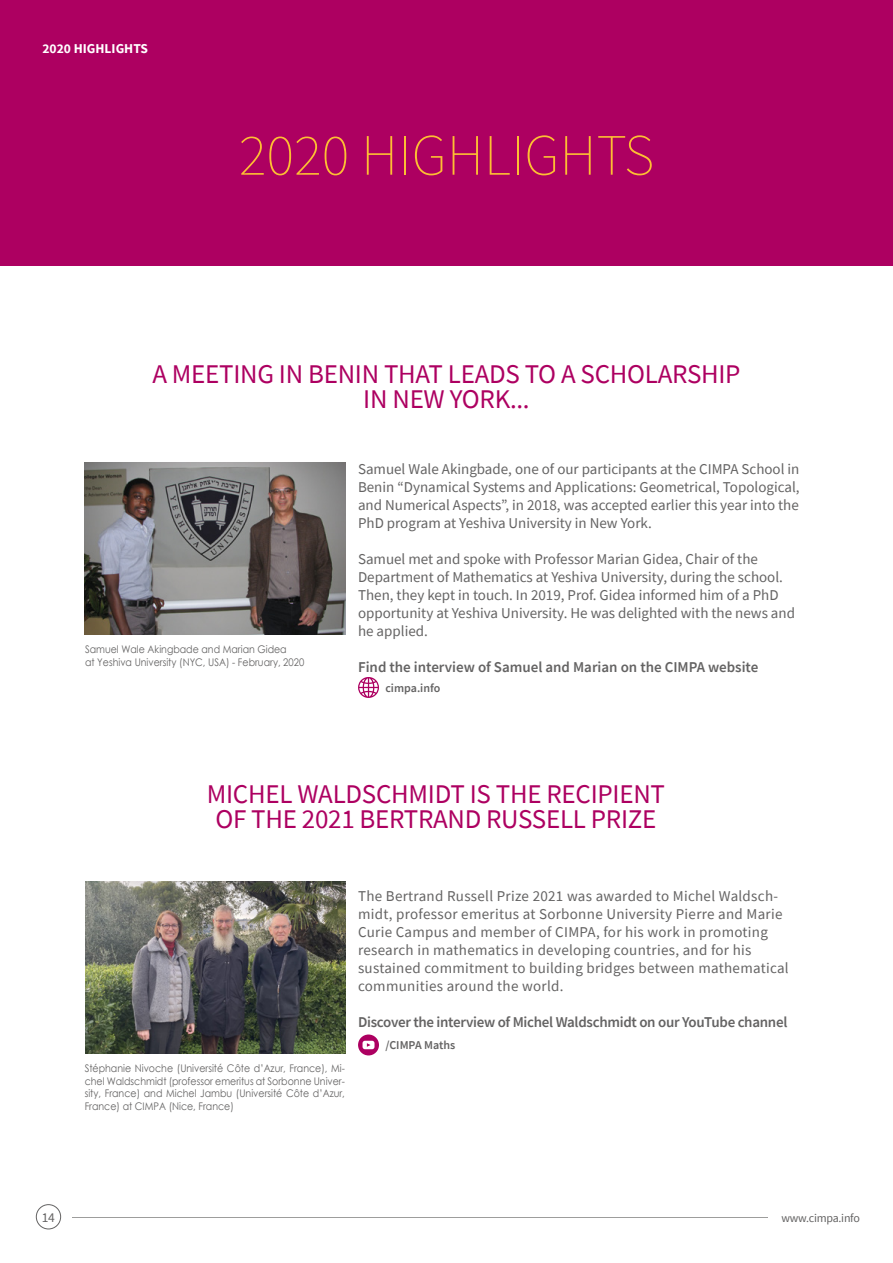
<style>
.page{position:relative;width:893px;height:1263px;background:#fff}
.page>*{position:absolute;margin:0;border:0;box-sizing:border-box;transform-origin:0 0}
.t1{font:200 58.5px "Source Sans Pro";color:#fcbf33}
.t2{font:27px/25.5px "Source Sans Pro";letter-spacing:-.01em;color:#ad0061;text-align:center}
.t3{font:15px/18px "Source Sans Pro";letter-spacing:.005em;color:#646363}
.t4{font:600 15px "Source Sans Pro";letter-spacing:-.02em;color:#646363}
.t5{font:600 15px "Source Sans Pro";color:#646363}
.t6{font:700 13.5px "Source Sans Pro";color:#fff}
.t7{font:13.5px "Source Sans Pro";color:#646363}
.t8{font:600 12px "Source Sans Pro";color:#646363}
.t9{font:12px "Source Sans Pro";letter-spacing:-.02em;color:#646363}
.t10{font:10.5px/12.6px "Century Gothic";color:#646363;scale:.9 1}
</style>
<div class="page">
<div style="left:0;top:0;width:893px;height:266px;background:#ad0061"></div>
<img style="left:85px;top:881px;width:261px;height:172px">
<img style="left:85px;top:463px;width:260px;height:172px">
<svg style="left:358px;top:677px;width:21px;height:21px"></svg>
<svg style="left:358px;top:1034px;width:21px;height:21px"></svg>
<div style="left:36px;top:1204px;width:25px;height:25px;border:1px solid #646363;border-radius:50%"></div>
<hr style="left:72px;top:1217px;width:695px;height:1px;background:#9d9d9c">
<p class="t6" style="left:43px;top:39px;width:107px">2020 HIGHLIGHTS</p>
<h1 class="t1" style="left:239px;top:120px;width:417px">2020 HIGHLIGHTS</h1>
<h2 class="t2" style="left:152px;top:361px;width:590px">A MEETING IN BENIN THAT LEADS TO A SCHOLARSHIP<br>IN NEW YORK...</h2>
<p class="t10" style="left:85px;top:643px;width:245px">Samuel Wale Akingbade and Marian Gidea<br>at Yeshiva University (NYC, USA) - February, 2020</p>
<p class="t3" style="left:358px;top:460px;width:443px;text-align:justify">Samuel Wale Akingbade, one of our participants at the CIMPA School in Benin “Dynamical Systems and Applications: Geometrical, Topological, and Numerical Aspects”, in 2018, was accepted earlier this year into the PhD program at Yeshiva University in New York.</p>
<p class="t3" style="left:358px;top:550px;width:438px">Samuel met and spoke with Professor Marian Gidea, Chair of the Department of Mathematics at Yeshiva University, during the school.<br>Then, they kept in touch. In 2019, Prof. Gidea informed him of a PhD opportunity at Yeshiva University. He was delighted with the news and he applied.</p>
<p class="t5" style="left:358px;top:657px;width:402px">Find the interview of Samuel and Marian on the CIMPA website</p>
<p class="t8" style="left:385px;top:680px;width:57px">cimpa.info</p>
<h2 class="t2" style="left:207px;top:781px;width:460px">MICHEL WALDSCHMIDT IS THE RECIPIENT<br>OF THE 2021 BERTRAND RUSSELL PRIZE</h2>
<p class="t3" style="left:358px;top:887px;width:432px">The Bertrand Russell Prize 2021 was awarded to Michel Waldsch&shy;midt, professor emeritus at Sorbonne University Pierre and Marie Curie Campus and member of CIMPA, for his work in promoting research in mathematics in developing countries, and for his sustained commitment to building bridges between mathematical communities around the world.</p>
<p class="t4" style="left:358px;top:1012px;width:431px">Discover the interview of Michel Waldschmidt on our YouTube channel</p>
<p class="t10" style="left:85px;top:1062px;width:291px;text-align:justify">Stéphanie Nivoche (Université Côte d’Azur, France), Mi&shy;chel Waldschmidt (professor emeritus at Sorbonne Univer&shy;sity, France) and Michel Jambu (Université Côte d’Azur, France) at CIMPA (Nice, France)</p>
<p class="t8" style="left:385px;top:1037px;width:71px">/CIMPA Maths</p>
<p class="t7" style="left:42px;top:1208px;width:15px">14</p>
<p class="t9" style="left:782px;top:1210px;width:80px">www.cimpa.info</p>
</div>
